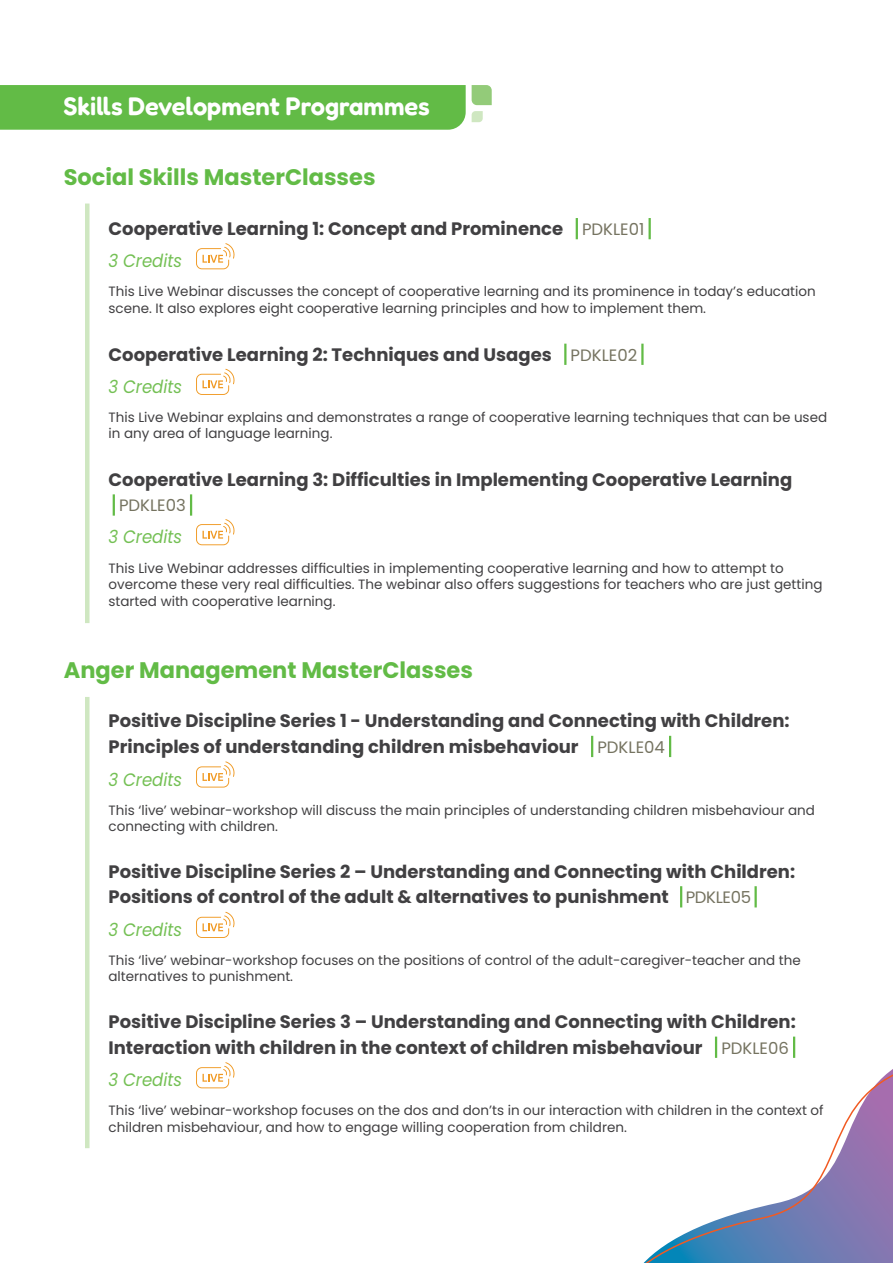
<style>
.page{position:relative;width:893px;height:1263px;background:#fff}
.page>*{position:absolute;margin:0;border:0;box-sizing:border-box;transform-origin:0 0}
.t1{font:600 25.5px "Fredoka";color:#fff}
.t2{font:700 22.5px "Poppins";color:#62bb46}
.t3{font:700 18px/25.5px "Poppins";color:#414042}
.t4{font:italic 18px "Poppins";color:#74c054;scale:.92 1}
.t5{font:16.5px "Poppins";color:#757360}
.t6{font:13.5px/16.2px "Poppins";color:#414042}
.s1{font-weight:400;font-size:16.5px;color:#757360}
</style>
<div class="page">
<svg style="left:643px;top:1069px;width:250px;height:194px"></svg>
<div style="left:0;top:85px;width:466px;height:45px;background:#62bb46"></div>
<svg style="left:472px;top:85px;width:20px;height:20px"></svg>
<svg style="left:472px;top:111px;width:11px;height:11px"></svg>
<hr style="left:576px;top:218px;width:2px;height:21px;background:#62bb46">
<hr style="left:648px;top:218px;width:3px;height:21px;background:#62bb46">
<hr style="left:591px;top:736px;width:2px;height:21px;background:#62bb46">
<hr style="left:669px;top:736px;width:2px;height:21px;background:#62bb46">
<hr style="left:680px;top:886px;width:2px;height:21px;background:#62bb46">
<hr style="left:754px;top:886px;width:3px;height:21px;background:#62bb46">
<hr style="left:715px;top:1036px;width:2px;height:22px;background:#62bb46">
<hr style="left:793px;top:1036px;width:2px;height:22px;background:#62bb46">
<hr style="left:564px;top:344px;width:2px;height:21px;background:#62bb46">
<hr style="left:641px;top:344px;width:3px;height:21px;background:#62bb46">
<hr style="left:113px;top:494px;width:2px;height:22px;background:#62bb46">
<hr style="left:190px;top:494px;width:2px;height:22px;background:#62bb46">
<div style="left:85px;top:204px;width:5px;height:419px;background:#cfe7c1"></div>
<div style="left:85px;top:697px;width:5px;height:451px;background:#cfe7c1"></div>
<svg style="left:196px;top:243px;width:39px;height:26px"></svg>
<svg style="left:196px;top:761px;width:39px;height:26px"></svg>
<svg style="left:196px;top:912px;width:39px;height:26px"></svg>
<svg style="left:196px;top:1062px;width:39px;height:26px"></svg>
<svg style="left:196px;top:369px;width:39px;height:26px"></svg>
<svg style="left:196px;top:519px;width:39px;height:26px"></svg>
<h1 class="t1" style="left:63px;top:90px;width:368px">Skills Development Programmes</h1>
<h2 class="t2" style="left:64px;top:164px;width:313px">Social Skills MasterClasses</h2>
<h3 class="t3" style="left:109px;top:216px;width:537px">Cooperative Learning 1: Concept and Prominence <span class="s1">PDKLE01</span></h3>
<h3 class="t4" style="left:109px;top:251px;width:82px">3 Credits</h3>
<p class="t6" style="left:109px;top:284px;width:709px">This Live Webinar discusses the concept of cooperative learning and its prominence in today’s education scene. It also explores eight cooperative learning principles and how to implement them.</p>
<h3 class="t3" style="left:109px;top:342px;width:530px">Cooperative Learning 2: Techniques and Usages <span class="s1">PDKLE02</span></h3>
<h3 class="t4" style="left:109px;top:376px;width:82px">3 Credits</h3>
<p class="t6" style="left:109px;top:409px;width:720px">This Live Webinar explains and demonstrates a range of cooperative learning techniques that can be used in any area of language learning.</p>
<h3 class="t3" style="left:109px;top:467px;width:685px">Cooperative Learning 3: Difficulties in Implementing Cooperative Learning</h3>
<p class="t5" style="left:119px;top:496px;width:68px">PDKLE03</p>
<h3 class="t4" style="left:109px;top:527px;width:82px">3 Credits</h3>
<p class="t6" style="left:109px;top:560px;width:715px">This Live Webinar addresses difficulties in implementing cooperative learning and how to attempt to overcome these very real difficulties. The webinar also offers suggestions for teachers who are just getting started with cooperative learning.</p>
<h2 class="t2" style="left:64px;top:657px;width:411px">Anger Management MasterClasses</h2>
<h3 class="t3" style="left:109px;top:708px;width:683px">Positive Discipline Series 1 - Understanding and Connecting with Children:<br>Principles of understanding children misbehaviour <span class="s1">PDKLE04</span></h3>
<h3 class="t4" style="left:109px;top:769px;width:82px">3 Credits</h3>
<p class="t6" style="left:109px;top:802px;width:708px">This ‘live’ webinar-workshop will discuss the main principles of understanding children misbehaviour and connecting with children.</p>
<h3 class="t3" style="left:109px;top:859px;width:688px">Positive Discipline Series 2 – Understanding and Connecting with Children:<br>Positions of control of the adult &amp; alternatives to punishment <span class="s1">PDKLE05</span></h3>
<h3 class="t4" style="left:109px;top:919px;width:82px">3 Credits</h3>
<p class="t6" style="left:109px;top:952px;width:694px">This ‘live’ webinar-workshop focuses on the positions of control of the adult-caregiver-teacher and the alternatives to punishment.</p>
<h3 class="t3" style="left:109px;top:1009px;width:689px">Positive Discipline Series 3 – Understanding and Connecting with Children:<br>Interaction with children in the context of children misbehaviour <span class="s1">PDKLE06</span></h3>
<h3 class="t4" style="left:109px;top:1070px;width:82px">3 Credits</h3>
<p class="t6" style="left:109px;top:1102px;width:717px">This ‘live’ webinar-workshop focuses on the dos and don’ts in our interaction with children in the context of children misbehaviour, and how to engage willing cooperation from children.</p>
</div>
